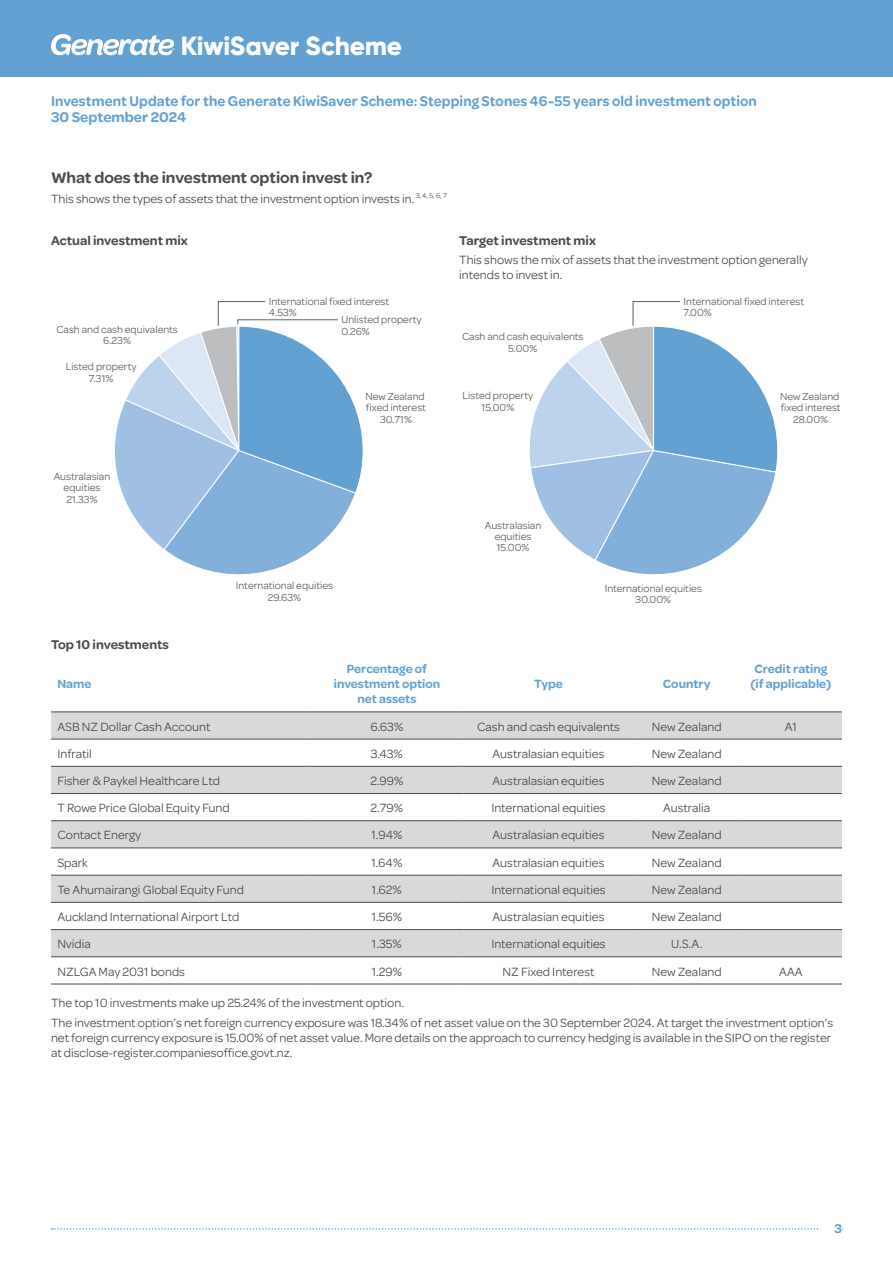
<style>
.page{position:relative;width:893px;height:1263px;background:#fff}
.page>*{position:absolute;margin:0;border:0;box-sizing:border-box;transform-origin:0 0}
.t1{font:800 26.25px "Gilroy";letter-spacing:-.01em;color:#fff}
.t2{font:600 16.5px "Omnes";color:#4d4d4f}
.t3{font:600 15px/16.5px "Omnes";letter-spacing:.005em;color:#63a1d3;scale:.96 1}
.t4{font:600 13.5px "Omnes";color:#4d4d4f}
.t5{font:600 13.5px "Omnes";color:#63a1d3}
.t6{font:12.75px/15px "Omnes";color:#4d4d4f}
.t7{font:600 12.75px/15px "Omnes";color:#63a1d3;text-align:center}
.t8{font:10.8px/11.6px "Omnes";color:#5f6062;text-align:center}
</style>
<div class="page">
<svg style="left:52px;top:1228px;width:767px;height:2px"></svg>
<div style="left:0;top:0;width:893px;height:76px;background:#63a1d3"></div>
<svg style="left:51px;top:34px;width:123px;height:21px"></svg>
<svg style="left:51px;top:713px;width:791px;height:243px;fill:#d7d9da"></svg>
<hr style="left:51px;top:712px;width:259px;height:1px;background:#4d4d4f">
<hr style="left:310px;top:712px;width:153px;height:1px;background:#4d4d4f">
<hr style="left:463px;top:712px;width:171px;height:1px;background:#4d4d4f">
<hr style="left:634px;top:712px;width:106px;height:1px;background:#4d4d4f">
<hr style="left:740px;top:712px;width:102px;height:1px;background:#4d4d4f">
<hr style="left:51px;top:739px;width:259px;height:1px;background:#4d4d4f">
<hr style="left:310px;top:739px;width:153px;height:1px;background:#4d4d4f">
<hr style="left:463px;top:739px;width:171px;height:1px;background:#4d4d4f">
<hr style="left:634px;top:739px;width:106px;height:1px;background:#4d4d4f">
<hr style="left:740px;top:739px;width:102px;height:1px;background:#4d4d4f">
<hr style="left:51px;top:766px;width:259px;height:1px;background:#4d4d4f">
<hr style="left:310px;top:766px;width:153px;height:1px;background:#4d4d4f">
<hr style="left:463px;top:766px;width:171px;height:1px;background:#4d4d4f">
<hr style="left:634px;top:766px;width:106px;height:1px;background:#4d4d4f">
<hr style="left:740px;top:766px;width:102px;height:1px;background:#4d4d4f">
<hr style="left:51px;top:793px;width:259px;height:1px;background:#4d4d4f">
<hr style="left:310px;top:793px;width:153px;height:1px;background:#4d4d4f">
<hr style="left:463px;top:793px;width:171px;height:1px;background:#4d4d4f">
<hr style="left:634px;top:793px;width:106px;height:1px;background:#4d4d4f">
<hr style="left:740px;top:793px;width:102px;height:1px;background:#4d4d4f">
<hr style="left:51px;top:820px;width:259px;height:1px;background:#4d4d4f">
<hr style="left:310px;top:820px;width:153px;height:1px;background:#4d4d4f">
<hr style="left:463px;top:820px;width:171px;height:1px;background:#4d4d4f">
<hr style="left:634px;top:820px;width:106px;height:1px;background:#4d4d4f">
<hr style="left:740px;top:820px;width:102px;height:1px;background:#4d4d4f">
<hr style="left:51px;top:848px;width:259px;height:1px;background:#4d4d4f">
<hr style="left:310px;top:848px;width:153px;height:1px;background:#4d4d4f">
<hr style="left:463px;top:848px;width:171px;height:1px;background:#4d4d4f">
<hr style="left:634px;top:848px;width:106px;height:1px;background:#4d4d4f">
<hr style="left:740px;top:848px;width:102px;height:1px;background:#4d4d4f">
<hr style="left:51px;top:875px;width:259px;height:1px;background:#4d4d4f">
<hr style="left:310px;top:875px;width:153px;height:1px;background:#4d4d4f">
<hr style="left:463px;top:875px;width:171px;height:1px;background:#4d4d4f">
<hr style="left:634px;top:875px;width:106px;height:1px;background:#4d4d4f">
<hr style="left:740px;top:875px;width:102px;height:1px;background:#4d4d4f">
<hr style="left:51px;top:902px;width:259px;height:1px;background:#4d4d4f">
<hr style="left:310px;top:902px;width:153px;height:1px;background:#4d4d4f">
<hr style="left:463px;top:902px;width:171px;height:1px;background:#4d4d4f">
<hr style="left:634px;top:902px;width:106px;height:1px;background:#4d4d4f">
<hr style="left:740px;top:902px;width:102px;height:1px;background:#4d4d4f">
<hr style="left:51px;top:929px;width:259px;height:1px;background:#4d4d4f">
<hr style="left:310px;top:929px;width:153px;height:1px;background:#4d4d4f">
<hr style="left:463px;top:929px;width:171px;height:1px;background:#4d4d4f">
<hr style="left:634px;top:929px;width:106px;height:1px;background:#4d4d4f">
<hr style="left:740px;top:929px;width:102px;height:1px;background:#4d4d4f">
<hr style="left:51px;top:956px;width:259px;height:1px;background:#4d4d4f">
<hr style="left:310px;top:956px;width:153px;height:1px;background:#4d4d4f">
<hr style="left:463px;top:956px;width:171px;height:1px;background:#4d4d4f">
<hr style="left:634px;top:956px;width:106px;height:1px;background:#4d4d4f">
<hr style="left:740px;top:956px;width:102px;height:1px;background:#4d4d4f">
<hr style="left:51px;top:984px;width:259px;height:1px;background:#4d4d4f">
<hr style="left:310px;top:984px;width:153px;height:1px;background:#4d4d4f">
<hr style="left:463px;top:984px;width:171px;height:1px;background:#4d4d4f">
<hr style="left:634px;top:984px;width:106px;height:1px;background:#4d4d4f">
<hr style="left:740px;top:984px;width:102px;height:1px;background:#4d4d4f">
<svg style="left:115px;top:301px;width:248px;height:274px"></svg>
<svg style="left:529px;top:301px;width:249px;height:274px"></svg>
<h1 class="t1" style="left:181px;top:29px;width:223px">KiwiSaver Scheme</h1>
<p class="t3" style="left:51px;top:92px;width:737px">Investment Update for the Generate KiwiSaver Scheme: Stepping Stones 46-55 years old investment option<br>30 September 2024</p>
<p class="t2" style="left:51px;top:168px;width:323px">What does the investment option invest in?</p>
<p class="t6" style="left:51px;top:191px;width:397px">This shows the types of assets that the investment option invests in. <sup>3,</sup> <sup>4,</sup> <sup>5,</sup> <sup>6,</sup> <sup>7</sup></p>
<p class="t4" style="left:51px;top:232px;width:138px">Actual investment mix</p>
<p class="t4" style="left:459px;top:232px;width:138px">Target investment mix</p>
<p class="t6" style="left:459px;top:252px;width:350px">This shows the mix of assets that the investment option generally intends to invest in.</p>
<p class="t8" style="left:56px;top:323px;width:123px">Cash and cash equivalents<br>6.23%</p>
<p class="t8" style="left:66px;top:361px;width:72px">Listed property<br>7.31%</p>
<p class="t8" style="left:54px;top:470px;width:58px">Australasian equities<br>21.33%</p>
<p class="t4" style="left:51px;top:636px;width:119px">Top 10 investments</p>
<p class="t7" style="left:57px;top:677px;width:36px">Name</p>
<p class="t8" style="left:269px;top:296px;width:122px;text-align:left">International fixed interest<br>4.53%</p>
<p class="t8" style="left:341px;top:314px;width:82px;text-align:left">Unlisted property<br>0.26%</p>
<p class="t8" style="left:365px;top:391px;width:62px">New Zealand fixed interest<br>30.71%</p>
<p class="t8" style="left:462px;top:331px;width:123px">Cash and cash equivalents<br>5.00%</p>
<p class="t8" style="left:463px;top:390px;width:72px">Listed property<br>15.00%</p>
<p class="t8" style="left:684px;top:296px;width:122px;text-align:left">International fixed interest<br>7.00%</p>
<p class="t8" style="left:780px;top:391px;width:62px">New Zealand fixed interest<br>28.00%</p>
<p class="t8" style="left:236px;top:580px;width:99px">International equities<br>29.63%</p>
<p class="t7" style="left:334px;top:662px;width:108px">Percentage of investment option net assets</p>
<p class="t8" style="left:485px;top:519px;width:58px">Australasian equities<br>15.00%</p>
<p class="t8" style="left:605px;top:582px;width:99px">International equities<br>30.00%</p>
<p class="t7" style="left:534px;top:677px;width:30px">Type</p>
<p class="t7" style="left:663px;top:677px;width:49px">Country</p>
<p class="t7" style="left:750px;top:662px;width:82px">Credit rating (if applicable)</p>
<p class="t6" style="left:57px;top:719px;width:155px">ASB NZ Dollar Cash Account</p>
<p class="t6" style="left:370px;top:719px;width:34px">6.63%</p>
<p class="t6" style="left:477px;top:719px;width:145px">Cash and cash equivalents</p>
<p class="t6" style="left:652px;top:719px;width:71px">New Zealand</p>
<p class="t6" style="left:785px;top:719px;width:14px">A1</p>
<p class="t6" style="left:57px;top:746px;width:36px">Infratil</p>
<p class="t6" style="left:371px;top:746px;width:34px">3.43%</p>
<p class="t6" style="left:493px;top:746px;width:113px">Australasian equities</p>
<p class="t6" style="left:652px;top:746px;width:71px">New Zealand</p>
<p class="t6" style="left:57px;top:773px;width:164px">Fisher &amp; Paykel Healthcare Ltd</p>
<p class="t6" style="left:370px;top:773px;width:35px">2.99%</p>
<p class="t6" style="left:493px;top:773px;width:113px">Australasian equities</p>
<p class="t6" style="left:652px;top:773px;width:71px">New Zealand</p>
<p class="t6" style="left:57px;top:800px;width:174px">T Rowe Price Global Equity Fund</p>
<p class="t6" style="left:371px;top:800px;width:34px">2.79%</p>
<p class="t6" style="left:491px;top:800px;width:116px">International equities</p>
<p class="t6" style="left:663px;top:800px;width:49px">Australia</p>
<p class="t6" style="left:57px;top:828px;width:85px">Contact Energy</p>
<p class="t6" style="left:371px;top:828px;width:33px">1.94%</p>
<p class="t6" style="left:493px;top:828px;width:113px">Australasian equities</p>
<p class="t6" style="left:652px;top:828px;width:71px">New Zealand</p>
<p class="t6" style="left:57px;top:855px;width:32px">Spark</p>
<p class="t6" style="left:372px;top:855px;width:32px">1.64%</p>
<p class="t6" style="left:493px;top:855px;width:113px">Australasian equities</p>
<p class="t6" style="left:652px;top:855px;width:71px">New Zealand</p>
<p class="t6" style="left:57px;top:882px;width:188px">Te Ahumairangi Global Equity Fund</p>
<p class="t6" style="left:372px;top:882px;width:32px">1.62%</p>
<p class="t6" style="left:491px;top:882px;width:116px">International equities</p>
<p class="t6" style="left:652px;top:882px;width:71px">New Zealand</p>
<p class="t6" style="left:57px;top:909px;width:183px">Auckland International Airport Ltd</p>
<p class="t6" style="left:372px;top:909px;width:32px">1.56%</p>
<p class="t6" style="left:493px;top:909px;width:113px">Australasian equities</p>
<p class="t6" style="left:652px;top:909px;width:71px">New Zealand</p>
<p class="t6" style="left:57px;top:936px;width:35px">Nvidia</p>
<p class="t6" style="left:372px;top:936px;width:31px">1.35%</p>
<p class="t6" style="left:491px;top:936px;width:116px">International equities</p>
<p class="t6" style="left:671px;top:936px;width:33px">U.S.A.</p>
<p class="t6" style="left:57px;top:964px;width:129px">NZLGA May 2031 bonds</p>
<p class="t6" style="left:372px;top:964px;width:32px">1.29%</p>
<p class="t6" style="left:503px;top:964px;width:93px">NZ Fixed Interest</p>
<p class="t6" style="left:652px;top:964px;width:71px">New Zealand</p>
<p class="t6" style="left:779px;top:964px;width:25px">AAA</p>
<p class="t6" style="left:51px;top:994px;width:784px;line-height:19.2px">The top 10 investments make up 25.24% of the investment option.<br>The investment option’s net foreign currency exposure was 18.34% of net asset value on the 30 September 2024. At target the investment option’s</p>
<p class="t6" style="left:51px;top:1030px;width:782px">net foreign currency exposure is 15.00% of net asset value. More details on the approach to currency hedging is available in the SIPO on the register at disclose-register.companiesoffice.govt.nz.</p>
<p class="t5" style="left:834px;top:1221px;width:9px">3</p>
</div>
